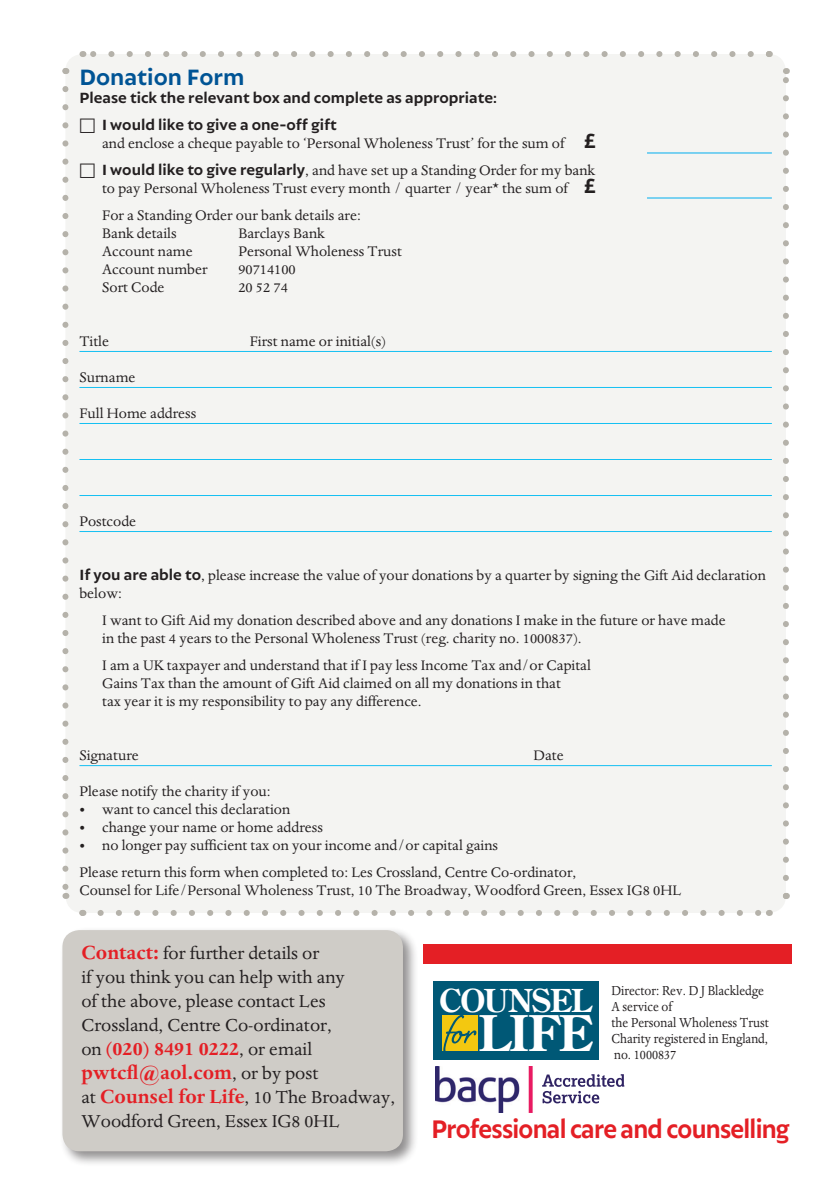
<style>
.page{position:relative;width:840px;height:1191px;background:#fff}
.page>*{position:absolute;margin:0;border:0;box-sizing:border-box;transform-origin:0 0}
.t1{font:700 49px "Century Old Style Std";color:#fff}
.t2{font:700 31.4px "Century Old Style Std";letter-spacing:-.035em;color:#fff}
.t3{font:700 27.6px "Autor";letter-spacing:-.03em;color:#e41f25;scale:.92 1}
.t4{font:700 24px "Autor";color:#005495}
.t5{font:700 22px/24px "Dante";color:#e41f25}
.t6{font:20px/24px "Dante";color:#231f20}
.t7{font:16px/18px "Dante";color:#231f20}
.t8{font:700 16px/27px "Autor";color:#231f20}
.t9{font:15px/16px "Dante";color:#231f20;scale:.9 1}
.s1{font-family:"European Pi Three";font-weight:400}
.s2{font-family:"Open Sans";font-weight:700;font-size:20px}
.s3{font-family:"European Pi Three"}
.s4{font-family:"Autor";font-weight:700}
.s5{font-weight:700;font-size:22px;color:#e41f25}
.s6{font-weight:400;font-size:20px;color:#231f20}
</style>
<div class="page">
<div style="left:65px;top:54px;width:720px;height:859px;background:#f4f4f2;border-radius:17px"></div>
<svg style="left:62px;top:89px;width:6px;height:798px"></svg>
<svg style="left:100px;top:910px;width:659px;height:6px"></svg>
<svg style="left:783px;top:80px;width:5px;height:798px"></svg>
<svg style="left:91px;top:51px;width:659px;height:6px"></svg>
<svg style="left:62px;top:893px;width:25px;height:23px"></svg>
<svg style="left:768px;top:890px;width:22px;height:26px"></svg>
<svg style="left:766px;top:51px;width:23px;height:23px"></svg>
<svg style="left:62px;top:51px;width:21px;height:23px"></svg>
<div style="left:422px;top:944px;width:369px;height:20px;background:#e41f25"></div>
<hr style="left:646px;top:153px;width:125px;height:1px;background:#00aeef">
<hr style="left:646px;top:198px;width:125px;height:1px;background:#00aeef">
<hr style="left:79px;top:351px;width:692px;height:1px;background:#15c0f2">
<hr style="left:79px;top:387px;width:692px;height:1px;background:#15c0f2">
<hr style="left:79px;top:423px;width:692px;height:1px;background:#15c0f2">
<hr style="left:79px;top:459px;width:692px;height:1px;background:#15c0f2">
<hr style="left:79px;top:495px;width:692px;height:1px;background:#15c0f2">
<hr style="left:79px;top:531px;width:692px;height:1px;background:#15c0f2">
<hr style="left:79px;top:765px;width:692px;height:1px;background:#15c0f2">
<div style="left:433px;top:981px;width:165px;height:79px;background:#005876"></div>
<div style="left:441px;top:1015px;width:36px;height:36px;background:#f3c810"></div>
<div style="left:59px;top:926px;width:359px;height:240px;background:#231f20;opacity:.5"></div>
<div style="left:62px;top:930px;width:341px;height:221px;background:#cfccc7;border-radius:17px"></div>
<img style="left:435px;top:1066px;width:189px;height:46px">
<img style="left:541px;top:1074px;width:83px;height:12px">
<img style="left:542px;top:1090px;width:56px;height:13px">
<h3 class="t4" style="left:79px;top:63px;width:166px">Donation Form</h3>
<p class="t8" style="left:79px;top:84px;width:419px">Please tick the relevant box and complete as appropriate: <span class="s1">n</span> I would like to give a one-off gift</p>
<p class="t7" style="left:79px;top:130px;width:517px;line-height:27px;text-align:right">and enclose a cheque payable to ‘Personal Wholeness Trust’ for the sum of <span class="s2">£<br></span><span class="s3">n</span> <span class="s4">I would like to give regularly</span>, and have set up a Standing Order for my bank</p>
<p class="t7" style="left:102px;top:175px;width:494px;line-height:27px">to pay Personal Wholeness Trust every month / quarter / year* the sum of <span class="s2">£<br></span>For a Standing Order our bank details are:</p>
<p class="t7" style="left:102px;top:225px;width:76px">Bank details</p>
<p class="t7" style="left:238px;top:225px;width:88px">Barclays Bank</p>
<p class="t7" style="left:102px;top:243px;width:92px">Account name</p>
<p class="t7" style="left:238px;top:243px;width:165px">Personal Wholeness Trust</p>
<p class="t7" style="left:102px;top:261px;width:107px">Account number</p>
<p class="t7" style="left:238px;top:261px;width:59px">90714100</p>
<p class="t7" style="left:102px;top:279px;width:64px">Sort Code</p>
<p class="t7" style="left:238px;top:279px;width:51px">20 52 74</p>
<p class="t7" style="left:79px;top:333px;width:31px">Title</p>
<p class="t7" style="left:249px;top:333px;width:138px">First name or initial(s)</p>
<p class="t7" style="left:79px;top:369px;width:57px">Surname</p>
<p class="t7" style="left:79px;top:405px;width:118px">Full Home address</p>
<p class="t7" style="left:79px;top:513px;width:58px">Postcode</p>
<p class="t7" style="left:79px;top:567px;width:687px"><span class="s4">If you are able to</span>, please increase the value of your donations by a quarter by signing the Gift Aid declaration below:</p>
<p class="t7" style="left:102px;top:612px;width:624px">I want to Gift Aid my donation described above and any donations I make in the future or have made in the past 4 years to the Personal Wholeness Trust (reg. charity no. 1000837).</p>
<p class="t7" style="left:102px;top:657px;width:490px">I am a UK taxpayer and understand that if I pay less Income Tax and/or Capital<br>Gains Tax than the amount of Gift Aid claimed on all my donations in that<br>tax year it is my responsibility to pay any difference.</p>
<p class="t7" style="left:79px;top:747px;width:61px">Signature</p>
<p class="t7" style="left:533px;top:747px;width:32px">Date</p>
<p class="t7" style="left:79px;top:783px;width:193px">Please notify the charity if you:</p>
<p class="t7" style="left:79px;top:801px;width:212px">• want to cancel this declaration</p>
<p class="t7" style="left:79px;top:819px;width:245px">• change your name or home address</p>
<p class="t7" style="left:79px;top:832px;width:498px;line-height:27px">• no longer pay sufficient tax on your income and/or capital gains<br>Please return this form when completed to: Les Crossland, Centre Co-ordinator,</p>
<p class="t7" style="left:79px;top:882px;width:603px">Counsel for Life/Personal Wholeness Trust, 10 The Broadway, Woodford Green, Essex IG8 0HL</p>
<p class="t6" style="left:81px;top:942px;width:265px"><span class="s5">Contact:</span> for further details or<br>if you think you can help with any of the above, please contact Les<br>Crossland, Centre Co-ordinator,</p>
<h3 class="t5" style="left:81px;top:1037px;width:238px"><span class="s6">on</span> (020) 8491 0222<span class="s6">, or email </span>pwtcfl@aol.com<span class="s6">, or by post</span></h3>
<p class="t6" style="left:81px;top:1086px;width:315px">at <span class="s5">Counsel for Life</span>, 10 The Broadway,<br>Woodford Green, Essex IG8 0HL</p>
<h2 class="t2" style="left:439px;top:980px;width:153px">COUNSEL</h2>
<h1 class="t1" style="left:445px;top:1001px;width:150px"><sup>for</sup>LIFE</h1>
<p class="t9" style="left:611px;top:982px;width:176px">Director: Rev. D J Blackledge<br>A service of<br>the Personal Wholeness Trust<br>Charity registered in England, no. 1000837</p>
<h3 class="t3" style="left:431px;top:1112px;width:391px">Professional care and counselling</h3>
</div>
